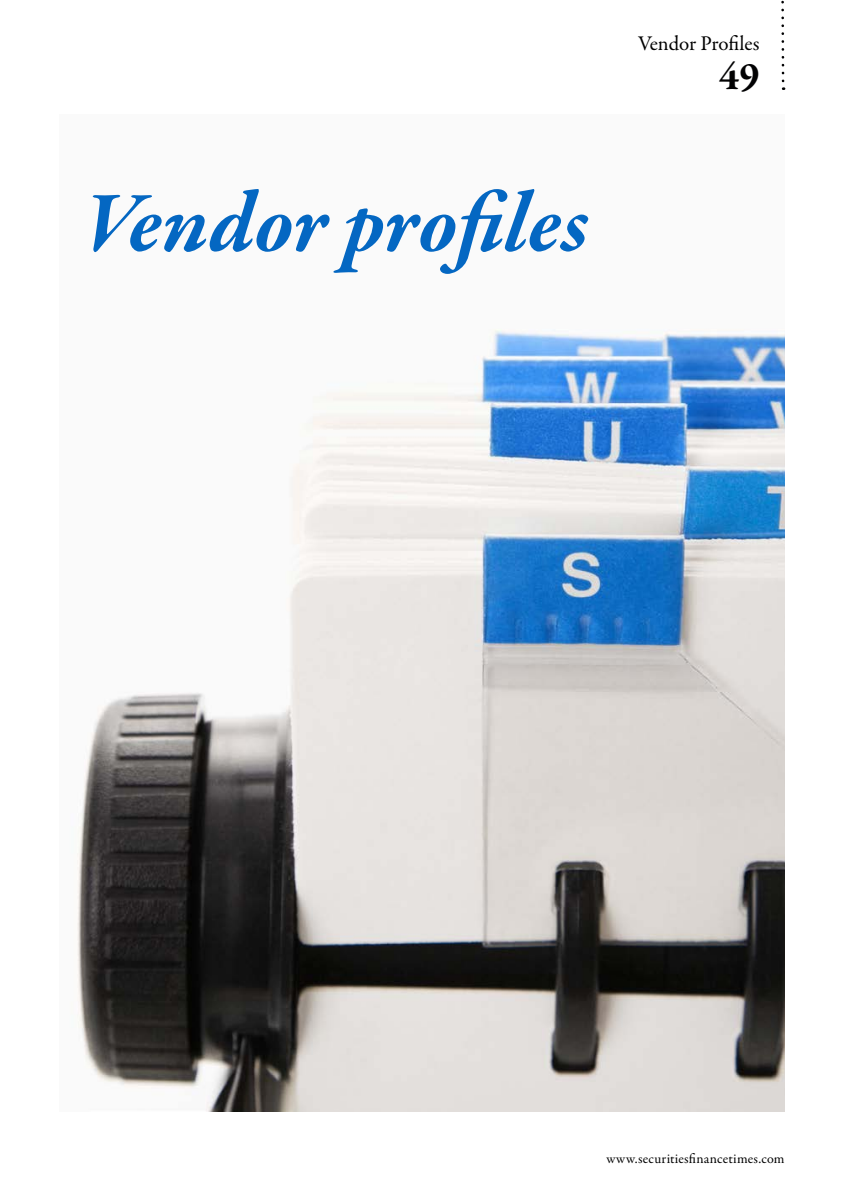
<style>
.page{position:relative;width:844px;height:1191px;background:#fff}
.page>*{position:absolute;margin:0;border:0;box-sizing:border-box;transform-origin:0 0}
.t1{font:italic 700 87.5px "Garamond Premr Pro";letter-spacing:-.005em;color:#0467c2}
.t2{font:700 40.25px "Garamond Premr Pro";color:#020203}
.t3{font:21px "Garamond Premr Pro";color:#000}
.t4{font:14px "Garamond Premr Pro";letter-spacing:.015em;color:#000}
</style>
<div class="page">
<img style="left:77px;top:329px;width:707px;height:782px">
<svg style="left:781px;top:0;width:3px;height:81px"></svg>
<h1 class="t1" style="left:84px;top:169px;width:505px">Vendor profiles</h1>
<h3 class="t3" style="left:638px;top:31px;width:123px">Vendor Profiles</h3>
<h2 class="t2" style="left:719px;top:52px;width:42px">49</h2>
<p class="t4" style="left:606px;top:1150px;width:180px">www.securitiesfinancetimes.com</p>
</div>
